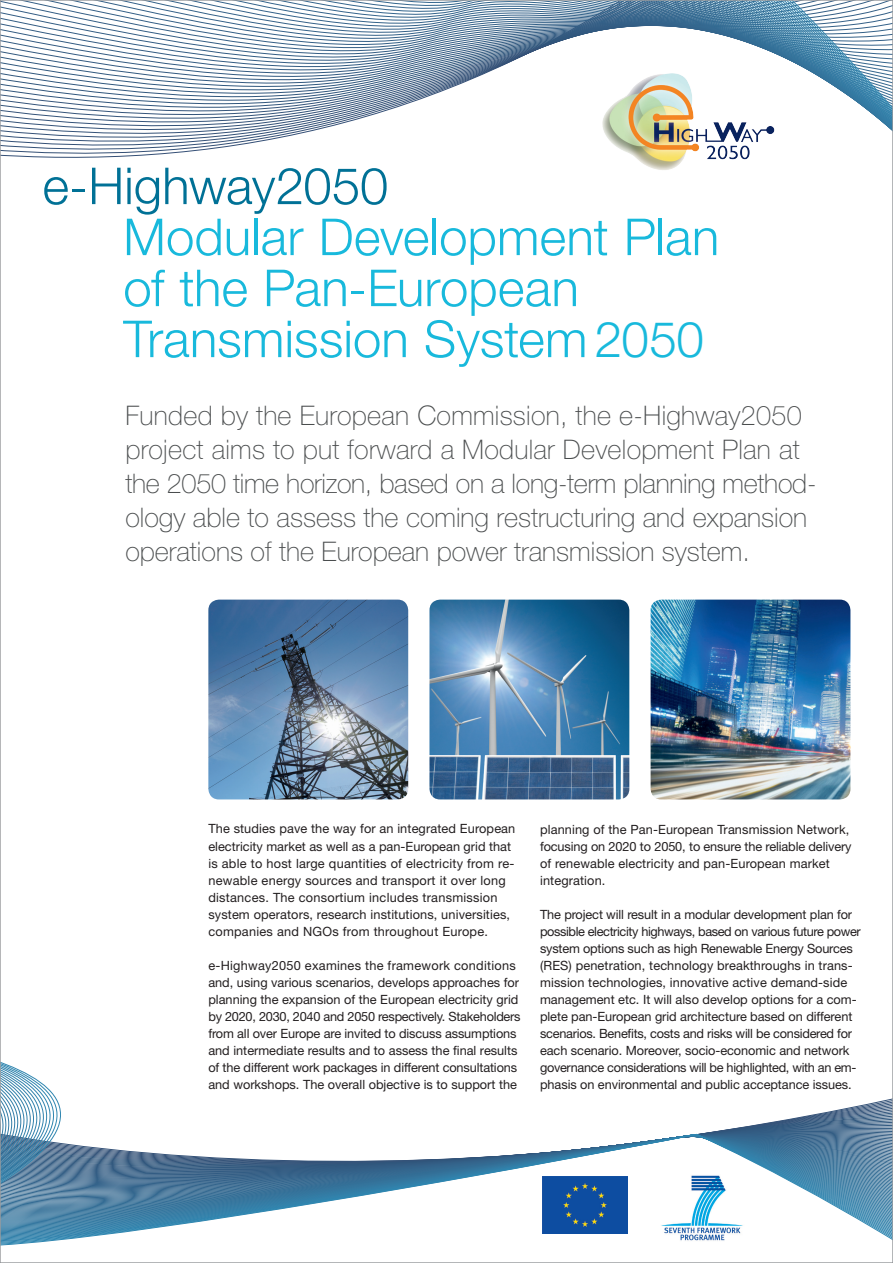
<style>
.page{position:relative;width:893px;height:1263px;background:#fff}
.page>*{position:absolute;margin:0;border:0;box-sizing:border-box;transform-origin:0 0}
.t1{font:300 51px/51px "Helvetica Neue";color:#18b9dc}
.t2{font:300 51px "Helvetica Neue";letter-spacing:-.005em;color:#007196}
.t3{font:100 27px/34px "Helvetica Neue";color:#4a4d4e}
.t4{font:12.75px/17px "Helvetica Neue";color:#231f20}
.t5{font:12.75px/17px "Helvetica Neue";letter-spacing:.02em;color:#231f20}
.s1{font-size:49.5px}
</style>
<div class="page">
<svg style="left:2px;top:2px;width:889px;height:156px"></svg>
<svg style="left:2px;top:1062px;width:889px;height:184px"></svg>
<img style="left:429px;top:600px;width:200px;height:199px">
<img style="left:208px;top:600px;width:200px;height:199px">
<img style="left:651px;top:600px;width:199px;height:199px">
<img style="left:597px;top:68px;width:189px;height:102px">
<div style="left:543px;top:1176px;width:85px;height:57px;background:#0d4da1"></div>
<img style="left:659px;top:1173px;width:86px;height:70px">
<h1 class="t2" style="left:43px;top:155px;width:347px">e-Highway2050</h1>
<h1 class="t1" style="left:123px;top:210px;width:597px">Modular Development Plan of the Pan-European<br>Transmission System <span class="s1">2050</span></h1>
<p class="t3" style="left:125px;top:399px;width:693px">Funded by the European Commission, the e-Highway2050 project aims to put forward a Modular Development Plan at the 2050 time horizon, based on a long-term planning method&shy;ology able to assess the coming restructuring and expansion operations of the European power transmission system.</p>
<p class="t5" style="left:208px;top:820px;width:308px">The studies pave the way for an integrated European electricity market as well as a pan-European grid that is able to host large quantities of electricity from re&shy;newable energy sources and transport it over long distances. The consortium includes transmission system operators, research institutions, universities, companies and NGOs from throughout Europe.</p>
<p class="t4" style="left:208px;top:956px;width:314px">e-Highway2050 examines the framework conditions and, using various scenarios, develops approaches for planning the expansion of the European electricity grid by 2020, 2030, 2040 and 2050 respectively. Stakeholders from all over Europe are invited to discuss assumptions and intermediate results and to assess the final results of the different work packages in different consultations and workshops. The overall objective is to support the</p>
<p class="t4" style="left:540px;top:820px;width:313px">planning of the Pan-European Transmission Network, focusing on 2020 to 2050, to ensure the reliable delivery of renewable electricity and pan-European market integration.</p>
<p class="t4" style="left:540px;top:905px;width:322px">The project will result in a modular development plan for possible electricity highways, based on various future power system options such as high Renewable Energy Sources (RES) penetration, technology breakthroughs in trans&shy;mission technologies, innovative active demand-side management etc. It will also develop options for a com&shy;plete pan-European grid architecture based on different scenarios. Benefits, costs and risks will be considered for each scenario. Moreover, socio-economic and network governance considerations will be highlighted, with an em&shy;phasis on environmental and public acceptance issues.</p>
</div>
